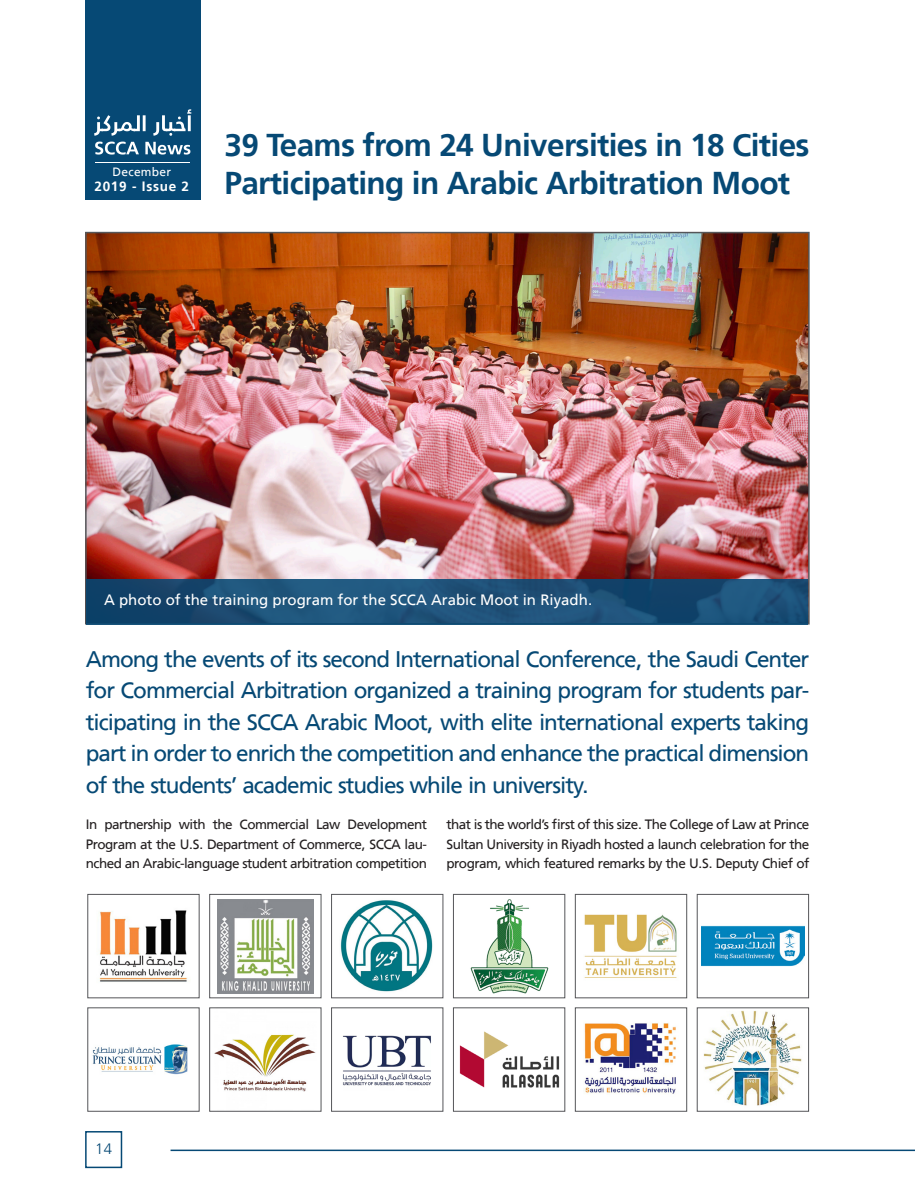
<style>
.page{position:relative;width:915px;height:1191px;background:#fff}
.page>*{position:absolute;margin:0;border:0;box-sizing:border-box;transform-origin:0 0}
.t1{font:700 31.5px/37.8px "Frutiger LT Arabic 65";letter-spacing:-.02em;color:#064975}
.t2{font:22.5px/31.5px "Frutiger LT Arabic 55 Roman";letter-spacing:-.045em;color:#064975;text-align:justify}
.t3{font:15px "Frutiger LT Arabic 55 Roman";color:#fff}
.t4{font:300 15px "Frutiger LT Arabic 45";color:#064975}
.t5{font:13.5px/19.5px "Frutiger LT Arabic 55 Roman";letter-spacing:-.04em;color:#231f20;text-align:justify}
.t6{font:700 13.5px "Frutiger LT Arabic 65";letter-spacing:.05em;color:#fff}
.t7{font:12px "Frutiger LT Arabic 55 Roman";letter-spacing:.02em;color:#fff}
</style>
<div class="page">
<div style="left:85px;top:0;width:116px;height:200px;background:#064975"></div>
<svg style="left:94px;top:109px;width:97px;height:27px"></svg>
<svg style="left:95px;top:142px;width:44px;height:13px"></svg>
<svg style="left:145px;top:142px;width:45px;height:13px"></svg>
<hr style="left:95px;top:162px;width:94px;height:1px;background:#fff">
<div style="left:85px;top:1131px;width:37px;height:37px;border:2px solid #064975"></div>
<hr style="left:170px;top:1149px;width:744px;height:2px;background:#064975">
<img style="left:701px;top:925px;width:103px;height:42px">
<div style="left:696px;top:894px;width:112px;height:104px;border:1px solid #555659"></div>
<img style="left:340px;top:900px;width:93px;height:92px">
<div style="left:331px;top:894px;width:112px;height:104px;border:1px solid #555659"></div>
<img style="left:584px;top:914px;width:93px;height:64px">
<div style="left:575px;top:894px;width:111px;height:104px;border:1px solid #555659"></div>
<img style="left:217px;top:899px;width:96px;height:94px">
<div style="left:209px;top:894px;width:112px;height:104px;border:1px solid #555659"></div>
<img style="left:470px;top:899px;width:79px;height:94px">
<div style="left:453px;top:894px;width:111px;height:104px;border:1px solid #555659"></div>
<img style="left:99px;top:910px;width:89px;height:72px">
<div style="left:88px;top:894px;width:111px;height:104px;border:1px solid #555659"></div>
<img style="left:88px;top:235px;width:718px;height:343px">
<svg style="left:86px;top:578px;width:721px;height:46px;background:#1e4f75"></svg>
<img style="left:703px;top:1010px;width:98px;height:96px">
<div style="left:696px;top:1007px;width:112px;height:104px;border:1px solid #555659"></div>
<img style="left:343px;top:1035px;width:88px;height:51px">
<div style="left:331px;top:1007px;width:112px;height:104px;border:1px solid #555659"></div>
<img style="left:584px;top:1023px;width:92px;height:71px">
<div style="left:575px;top:1007px;width:111px;height:104px;border:1px solid #555659"></div>
<img style="left:214px;top:1034px;width:102px;height:58px">
<div style="left:209px;top:1007px;width:112px;height:104px;border:1px solid #555659"></div>
<img style="left:459px;top:1031px;width:101px;height:57px">
<div style="left:453px;top:1007px;width:111px;height:104px;border:1px solid #555659"></div>
<img style="left:92px;top:1044px;width:96px;height:31px">
<p class="t7" style="left:113px;top:163px;width:60px">December</p>
<p class="t6" style="left:94px;top:176px;width:96px">2019 - Issue 2</p>
<p class="t1" style="left:224px;top:126px;width:586px">39 Teams from 24 Universities in 18 Cities<br>Participating in Arabic Arbitration Moot</p>
<p class="t3" style="left:104px;top:588px;width:490px">A photo of the training program for the SCCA Arabic Moot in Riyadh.</p>
<p class="t2" style="left:86px;top:643px;width:724px">Among the events of its second International Conference, the Saudi Center for Commercial Arbitration organized a training program for students par&shy;ticipating in the SCCA Arabic Moot, with elite international experts taking part in order to enrich the competition and enhance the practical dimension of the students’ academic studies while in university.</p>
<p class="t5" style="left:86px;top:814px;width:342px">In partnership with the Commercial Law Development Program at the U.S. Department of Commerce, SCCA lau&shy;nched an Arabic-language student arbitration competition</p>
<p class="t5" style="left:446px;top:814px;width:364px">that is the world’s first of this size. The College of Law at Prince Sultan University in Riyadh hosted a launch celebration for the program, which featured remarks by the U.S. Deputy Chief of</p>
<p class="t4" style="left:95px;top:1137px;width:18px">14</p>
</div>
